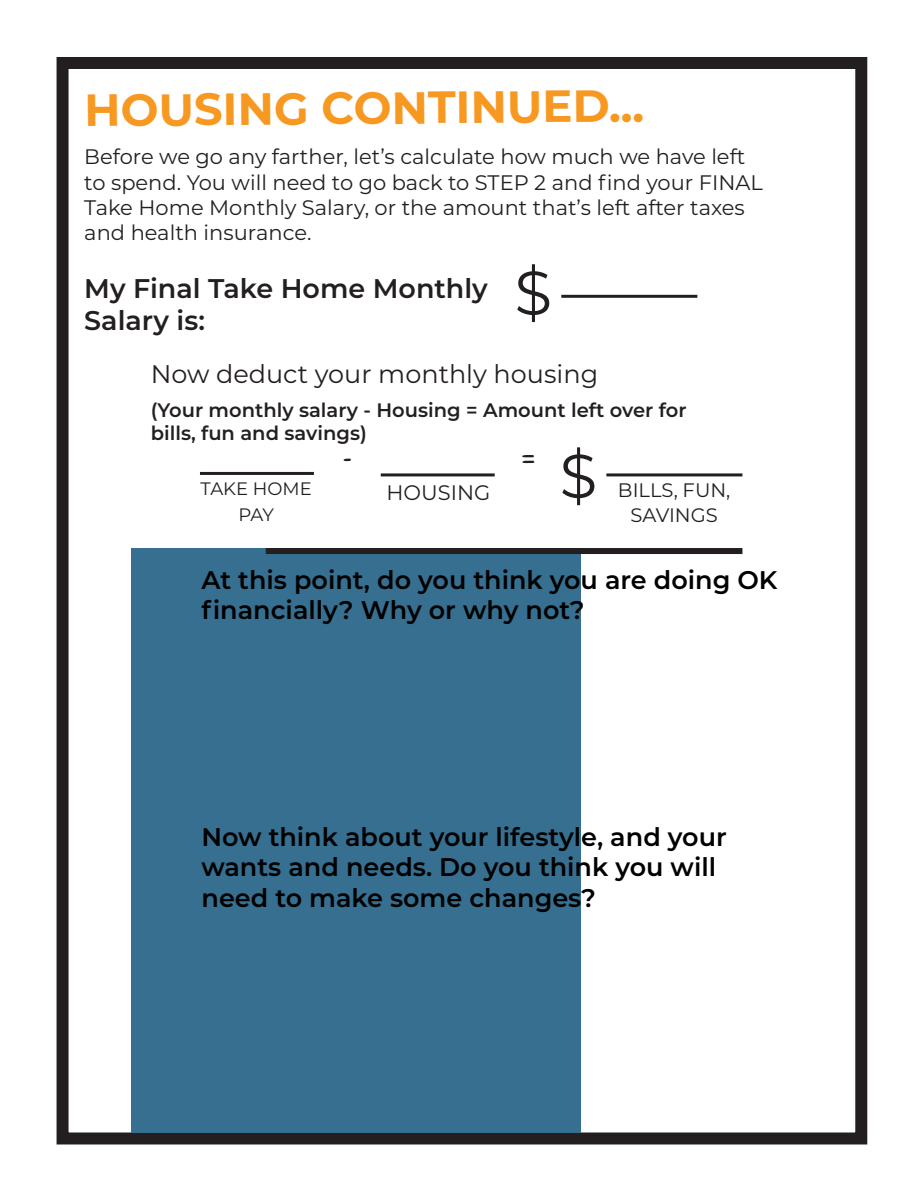
<style>
.page{position:relative;width:918px;height:1188px;background:#fff}
.page>*{position:absolute;margin:0;border:0;box-sizing:border-box;transform-origin:0 0}
.t1{font:61.5px "Montserrat";color:#231f20}
.t2{font:700 45px "Montserrat";color:#f79821}
.t3{font:40.5px "Student Smart";color:#231f20}
.t4{font:600 27px/32.4px "Montserrat";color:#231f20}
.t5{font:600 25.5px/30.6px "Montserrat";color:#000}
.t6{font:25.5px "Montserrat";color:#231f20}
.t7{font:21px/25.2px "Montserrat";color:#231f20}
.t8{font:600 19.5px/23.4px "Montserrat";color:#231f20}
.t9{font:19.5px/25.5px "Montserrat";color:#231f20;text-align:center}
.t10{font:18px/25.5px "Montserrat";color:#231f20;text-align:center}
.s1{font-family:"Montserrat";font-size:61.5px}
</style>
<div class="page">
<div style="left:57px;top:57px;width:810px;height:1087px;border:12px solid #231f20"></div>
<div style="left:131px;top:548px;width:450px;height:584px;background:#366f90"></div>
<div style="left:266px;top:548px;width:476px;height:6px;background:#231f20"></div>
<hr style="left:561px;top:295px;width:136px;height:3px;background:#231f20">
<hr style="left:200px;top:472px;width:114px;height:3px;background:#231f20">
<hr style="left:381px;top:473px;width:114px;height:3px;background:#231f20">
<hr style="left:606px;top:473px;width:136px;height:3px;background:#231f20">
<p class="t2" style="left:84px;top:81px;width:561px;rotate:-1deg">HOUSING CONTINUED...</p>
<p class="t7" style="left:84px;top:144px;width:680px">Before we go any farther, let’s calculate how much we have left to spend. You will need to go back to STEP 2 and find your FINAL Take Home Monthly Salary, or the amount that’s left after taxes and health insurance.</p>
<p class="t4" style="left:84px;top:271px;width:405px">My Final Take Home Monthly<br>Salary is:</p>
<p class="t1" style="left:514px;top:251px;width:39px">$</p>
<p class="t6" style="left:151px;top:357px;width:449px">Now deduct your monthly housing</p>
<p class="t8" style="left:151px;top:397px;width:537px">(Your monthly salary - Housing = Amount left over for bills, fun and savings)</p>
<p class="t10" style="left:201px;top:476px;width:113px">TAKE HOME<br>PAY</p>
<p class="t7" style="left:387px;top:479px;width:105px">HOUSING</p>
<p class="t9" style="left:618px;top:476px;width:114px">BILLS, FUN,<br>SAVINGS</p>
<p class="t3" style="left:344px;top:440px;width:10px">-</p>
<p class="t3" style="left:522px;top:443px;width:77px">= <span class="s1">$</span></p>
<p class="t5" style="left:201px;top:563px;width:578px">At this point, do you think you are doing OK financially? Why or why not?</p>
<p class="t5" style="left:201px;top:820px;width:527px">Now think about your lifestyle, and your wants and needs. Do you think you will need to make some changes?</p>
</div>
